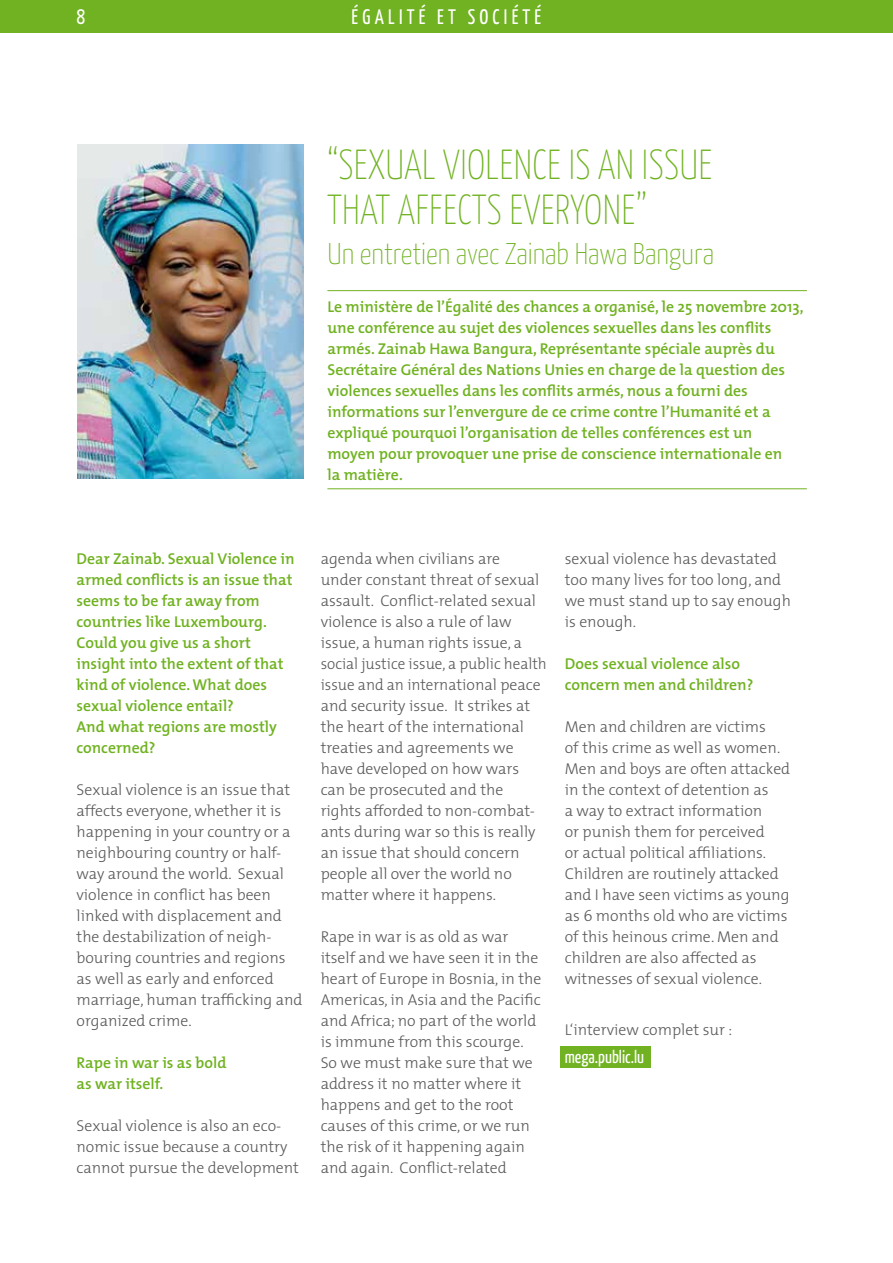
<style>
.page{position:relative;width:893px;height:1263px;background:#fff}
.page>*{position:absolute;margin:0;border:0;box-sizing:border-box;transform-origin:0 0}
.t1{font:100 42px/45px "Yanone Kaffeesatz";letter-spacing:.01em;color:#70b221;scale:.94 1}
.t2{font:100 30px "Yanone Kaffeesatz";color:#70b221}
.t3{font:21px "Yanone Kaffeesatz";letter-spacing:.2em;color:#fff}
.t4{font:18px "Yanone Kaffeesatz";color:#fff}
.t5{font:300 15.75px/21px "The Mix";color:#58585a}
.t6{font:600 15.75px/21px "The Mix";color:#70b221}
</style>
<div class="page">
<div style="left:0;top:0;width:893px;height:33px;background:#70b221"></div>
<div style="left:561px;top:1046px;width:90px;height:21px;background:#70b221"></div>
<hr style="left:327px;top:290px;width:480px;height:1px;background:#70b221">
<hr style="left:327px;top:488px;width:480px;height:1px;background:#70b221">
<img style="left:77px;top:144px;width:226px;height:335px">
<h3 class="t3" style="left:77px;top:4px;width:10px">8</h3>
<h3 class="t3" style="left:352px;top:4px;width:191px">ÉGALITÉ ET SOCIÉTÉ</h3>
<h1 class="t1" style="left:327px;top:140px;width:411px">“SEXUAL VIOLENCE IS AN ISSUE<br>THAT AFFECTS EVERYONE”</h1>
<h2 class="t2" style="left:327px;top:236px;width:388px">Un entretien avec Zainab Hawa Bangura</h2>
<p class="t6" style="left:327px;top:296px;width:478px">Le ministère de l’Égalité des chances a organisé, le 25 novembre 2013, une conférence au sujet des violences sexuelles dans les conflits armés. Zainab Hawa Bangura, Représentante spéciale auprès du Secrétaire Général des Nations Unies en charge de la question des violences sexuelles dans les conflits armés, nous a fourni des informations sur l’envergure de ce crime contre l’Humanité et a expliqué pourquoi l’organisation de telles conférences est un moyen pour provoquer une prise de conscience internationale en<br>la matière.</p>
<p class="t6" style="left:77px;top:548px;width:220px">Dear Zainab. Sexual Violence in armed conflicts is an issue that seems to be far away from countries like Luxembourg.<br>Could you give us a short insight into the extent of that kind of violence. What does sexual violence entail?<br>And what regions are mostly concerned?</p>
<p class="t5" style="left:77px;top:779px;width:227px">Sexual violence is an issue that affects everyone, whether it is happening in your country or a neighbouring country or half&shy;way around the world. Sexual violence in conflict has been linked with displacement and the destabilization of neigh&shy;bouring countries and regions as well as early and enforced marriage, human trafficking and organized crime.</p>
<p class="t6" style="left:77px;top:1052px;width:151px">Rape in war is as bold as war itself.</p>
<p class="t5" style="left:77px;top:1115px;width:224px">Sexual violence is also an eco&shy;nomic issue because a country cannot pursue the development</p>
<p class="t5" style="left:321px;top:548px;width:228px">agenda when civilians are<br>under constant threat of sexual assault. Conflict-related sexual violence is also a rule of law issue, a human rights issue, a social justice issue, a public health issue and an international peace and security issue. It strikes at the heart of the international treaties and agreements we have developed on how wars can be prosecuted and the rights afforded to non-combat&shy;ants during war so this is really an issue that should concern people all over the world no matter where it happens.</p>
<p class="t5" style="left:321px;top:926px;width:222px">Rape in war is as old as war itself and we have seen it in the heart of Europe in Bosnia, in the<br>Americas, in Asia and the Pacific and Africa; no part of the world is immune from this scourge.<br>So we must make sure that we address it no matter where it happens and get to the root causes of this crime, or we run the risk of it happening again and again. Conflict-related</p>
<p class="t5" style="left:565px;top:548px;width:228px">sexual violence has devastated too many lives for too long, and we must stand up to say enough is enough.</p>
<p class="t6" style="left:565px;top:653px;width:190px">Does sexual violence also concern men and children?</p>
<p class="t5" style="left:565px;top:716px;width:227px">Men and children are victims<br>of this crime as well as women.<br>Men and boys are often attacked in the context of detention as<br>a way to extract information<br>or punish them for perceived<br>or actual political affiliations.<br>Children are routinely attacked and I have seen victims as young as 6 months old who are victims of this heinous crime. Men and children are also affected as witnesses of sexual violence.</p>
<p class="t5" style="left:565px;top:1018px;width:169px">L‘interview complet sur :</p>
<p class="t4" style="left:565px;top:1045px;width:81px">mega.public.lu</p>
</div>
